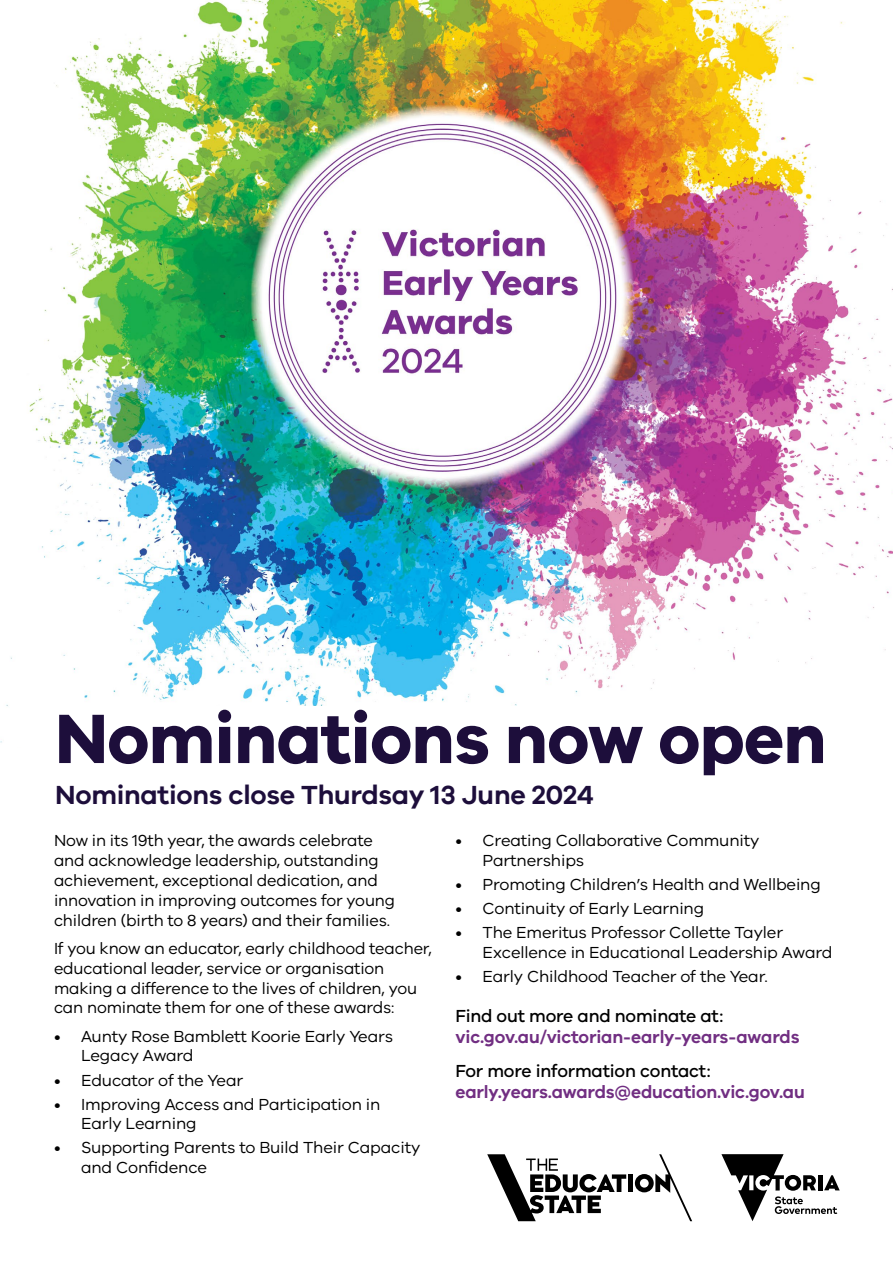
<style>
.page{position:relative;width:893px;height:1263px;background:#fff}
.page>*{position:absolute;margin:0;border:0;box-sizing:border-box;transform-origin:0 0}
.t1{font:700 72px "VIC";letter-spacing:-.01em;color:#1d0e3b}
.t2{font:600 27px "VIC";letter-spacing:-.01em;color:#1d0e3b}
.t3{font:600 18px "VIC";letter-spacing:-.01em;color:#712e82}
.t4{font:500 18px "VIC";letter-spacing:-.01em;color:#000}
.t5{font:16.5px/19.8px "VIC";letter-spacing:-.01em;color:#000}
</style>
<div class="page">
<img style="left:0;top:0;width:893px;height:743px">
<svg style="left:721px;top:1154px;width:119px;height:67px"></svg>
<div style="left:628px;top:1174px;width:5px;height:18px;background:#000"></div>
<svg style="left:635px;top:1154px;width:57px;height:67px"></svg>
<svg style="left:487px;top:1154px;width:139px;height:67px"></svg>
<div style="left:54px;top:706px;width:785px;height:98px;background:#fff"></div>
<h1 class="t1" style="left:55px;top:694px;width:773px">Nominations now open</h1>
<h2 class="t2" style="left:55px;top:778px;width:540px">Nominations close Thurdsay 13 June 2024</h2>
<p class="t5" style="left:54px;top:830px;width:343px">Now in its 19th year, the awards celebrate and acknowledge leadership, outstanding achievement, exceptional dedication, and innovation in improving outcomes for young children (birth to 8 years) and their families.</p>
<p class="t5" style="left:54px;top:938px;width:379px">If you know an educator, early childhood teacher, educational leader, service or organisation making a difference to the lives of children, you can nominate them for one of these awards:</p>
<p class="t5" style="left:81px;top:1026px;width:313px;text-indent:-27px">• Aunty Rose Bamblett Koorie Early Years<br>Legacy Award</p>
<p class="t5" style="left:54px;top:1069px;width:191px">• Educator of the Year</p>
<p class="t5" style="left:81px;top:1094px;width:301px;text-indent:-27px">• Improving Access and Participation in<br>Early Learning</p>
<p class="t5" style="left:81px;top:1137px;width:341px;text-indent:-27px">• Supporting Parents to Build Their Capacity and Confidence</p>
<p class="t5" style="left:482px;top:830px;width:278px;text-indent:-27px">• Creating Collaborative Community<br>Partnerships</p>
<p class="t5" style="left:455px;top:874px;width:367px">• Promoting Children’s Health and Wellbeing</p>
<p class="t5" style="left:455px;top:898px;width:250px">• Continuity of Early Learning</p>
<p class="t5" style="left:482px;top:922px;width:352px;text-indent:-27px">• The Emeritus Professor Collette Tayler<br>Excellence in Educational Leadership Award</p>
<p class="t5" style="left:455px;top:966px;width:314px">• Early Childhood Teacher of the Year.</p>
<p class="t4" style="left:455px;top:1005px;width:269px">Find out more and nominate at:</p>
<p class="t3" style="left:455px;top:1026px;width:346px">vic.gov.au/victorian-early-years-awards</p>
<p class="t4" style="left:455px;top:1060px;width:257px">For more information contact:</p>
<p class="t3" style="left:455px;top:1081px;width:351px">early.years.awards@education.vic.gov.au</p>
</div>
